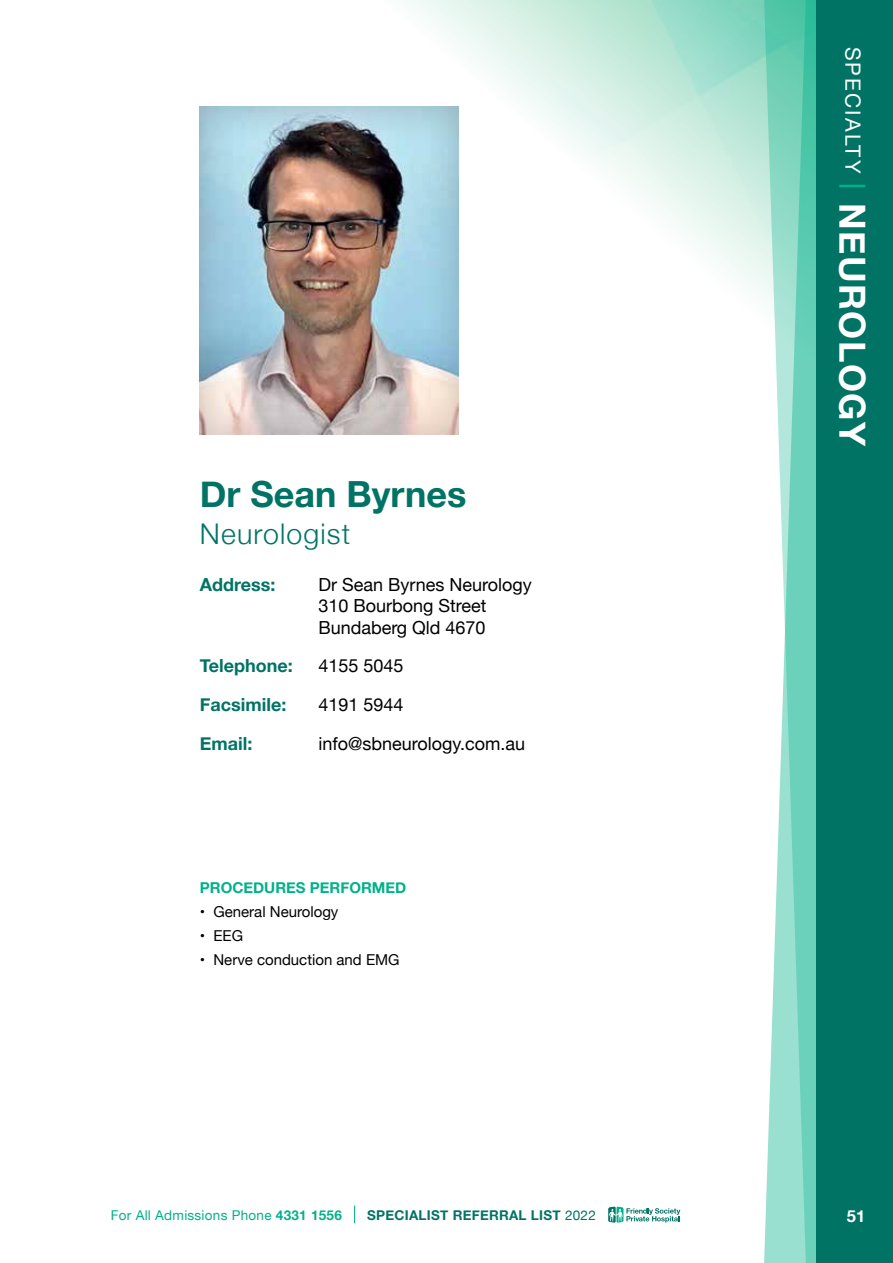
<style>
.page{position:relative;width:893px;height:1263px;background:#fff}
.page>*{position:absolute;margin:0;border:0;box-sizing:border-box;transform-origin:0 0}
.t1{font:700 36px "Helvetica Neue";color:#007365}
.t2{font:300 28.5px "Helvetica Neue";letter-spacing:.04em;color:#007365}
.t3{font:21px "Helvetica Neue";letter-spacing:.1em;color:#fff}
.t4{font:18px/21.6px "Helvetica Neue";color:#000}
.t5{font:700 18px "Helvetica Neue";color:#007365}
.t6{font:700 16.5px "Helvetica Neue";color:#fff}
.t7{font:15px "Helvetica Neue";color:#000}
.t8{font:700 15px "Helvetica Neue";color:#00b18a}
.t9{font:13.5px "Helvetica Neue";letter-spacing:.02em;color:#00b18a}
.t10{font:700 13.5px "Helvetica Neue";letter-spacing:.02em;color:#007365}
.s1{font-weight:300;font-size:36px;color:#00b18a}
.s2{font-weight:700;font-size:36px}
.s3{font-weight:700}
.s4{font-weight:400}
</style>
<div class="page">
<svg style="left:763px;top:0;width:53px;height:1263px"></svg>
<div style="left:816px;top:0;width:77px;height:1263px;background:#007365"></div>
<svg style="left:354px;top:1205px;width:1px;height:18px"></svg>
<svg style="left:608px;top:1206px;width:72px;height:17px"></svg>
<div style="left:199px;top:106px;width:262px;height:330px;background:#000;opacity:.2"></div>
<h1 class="t1" style="left:200px;top:466px;width:268px">Dr Sean Byrnes</h1>
<h2 class="t2" style="left:200px;top:511px;width:152px">Neurologist</h2>
<p class="t5" style="left:200px;top:570px;width:77px">Address:</p>
<p class="t4" style="left:318px;top:574px;width:215px">Dr Sean Byrnes Neurology<br>310 Bourbong Street<br>Bundaberg Qld 4670</p>
<p class="t5" style="left:200px;top:652px;width:94px">Telephone:</p>
<p class="t4" style="left:318px;top:656px;width:87px">4155 5045</p>
<p class="t5" style="left:200px;top:690px;width:88px">Facsimile:</p>
<p class="t4" style="left:318px;top:695px;width:87px">4191 5944</p>
<p class="t5" style="left:200px;top:729px;width:54px">Email:</p>
<p class="t4" style="left:318px;top:733px;width:208px">info@sbneurology.com.au</p>
<p class="t8" style="left:200px;top:876px;width:208px">PROCEDURES PERFORMED</p>
<p class="t7" style="left:200px;top:901px;width:140px">• General Neurology</p>
<p class="t7" style="left:200px;top:925px;width:45px">• EEG</p>
<p class="t7" style="left:200px;top:949px;width:201px">• Nerve conduction and EMG</p>
<p class="t3" style="left:868px;top:47px;width:401px;rotate:90deg">SPECIALTY <span class="s1">I</span> <span class="s2">NEUROLOGY</span></p>
<p class="t9" style="left:111px;top:1205px;width:232px">For All Admissions Phone <span class="s3">4331 1556</span></p>
<p class="t10" style="left:367px;top:1204px;width:230px">SPECIALIST REFERRAL LIST <span class="s4">2022</span></p>
<p class="t6" style="left:847px;top:1203px;width:20px">51</p>
</div>
